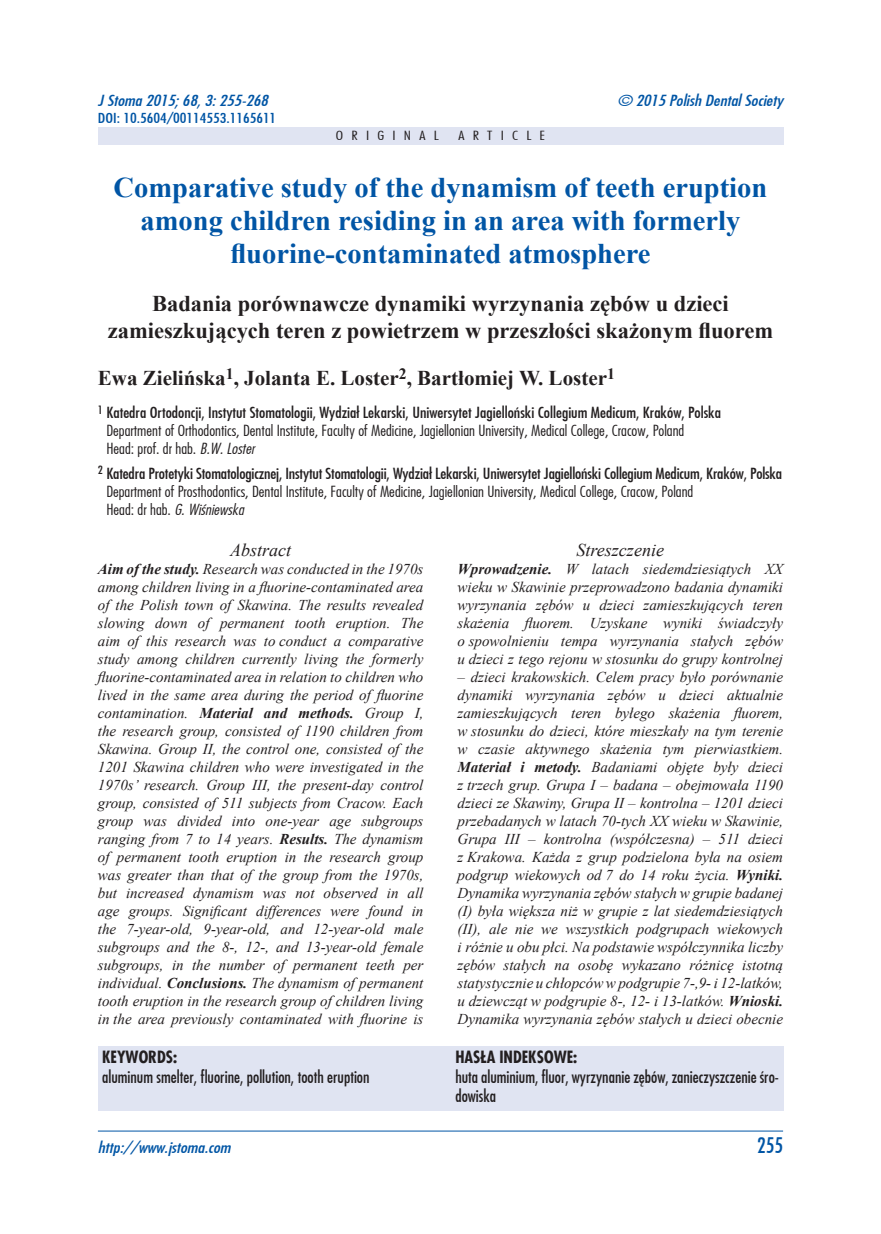
<style>
.page{position:relative;width:881px;height:1234px;background:#fff}
.page>*{position:absolute;margin:0;border:0;box-sizing:border-box;transform-origin:0 0}
.t1{font:700 28.5px/33px "Times New Roman";color:#0155a5;text-align:center}
.t2{font:700 22.5px/27px "Times New Roman";color:#231f20;text-align:center}
.t3{font:700 21px "Times New Roman";color:#231f20}
.t4{font:21px "Fujiyama";color:#0155a5}
.t5{font:italic 18px "Times New Roman";color:#231f20}
.t6{font:16.5px/19.5px "Fujiyama";color:#231f20}
.t7{font:700 16.5px "Fujiyama";color:#231f20}
.t8{font:italic 15px/18px "Times New Roman";color:#231f20;text-align:justify}
.t9{font:15px/18px "Fujiyama";letter-spacing:-.01em;color:#231f20;scale:1.1 1}
.t10{font:300 15px/18px "Fujiyama";color:#231f20;scale:1.1 1}
.t11{font:italic 15px "Fujiyama";color:#0155a5;scale:1.2 1}
.t12{font:13.5px "Fujiyama";color:#0155a5;scale:1.2 1}
.t13{font:300 12.3px "Fujiyama";letter-spacing:.5em;color:#231f20;scale:1.33 1}
.s1{font-weight:400}
.s2{font-style:italic}
.s3{font-weight:300}
.s4{font-weight:300;font-style:italic}
.s5{font-weight:700}
</style>
<div class="page">
<hr style="left:98px;top:1130px;width:684px;height:1px;background:#0155a5">
<div style="left:98px;top:127px;width:684px;height:17px;background:#e0e4f2"></div>
<div style="left:98px;top:1045px;width:684px;height:65px;background:#e0e4f2"></div>
<p class="t11" style="left:98px;top:91px;width:143px">J Stoma 2015; 68, 3: 255-268</p>
<p class="t11" style="left:617px;top:91px;width:139px">© 2015 Polish Dental Society</p>
<p class="t12" style="left:98px;top:109px;width:150px">DOI: 10.5604/00114553.1165611</p>
<p class="t13" style="left:336px;top:127px;width:79px">ORIGINAL</p>
<p class="t13" style="left:458px;top:127px;width:67px">ARTICLE</p>
<h1 class="t1" style="left:114px;top:170px;width:655px">Comparative study of the dynamism of teeth eruption among children residing in an area with formerly fluorine-contaminated atmosphere</h1>
<h2 class="t2" style="left:108px;top:290px;width:666px">Badania porównawcze dynamiki wyrzynania zębów u dzieci zamieszkujących teren z powietrzem w przeszłości skażonym fluorem</h2>
<h3 class="t3" style="left:98px;top:363px;width:518px">Ewa Zielińska<sup>1</sup>, Jolanta E. Loster<sup>2</sup>, Bartłomiej W. Loster<sup>1</sup></h3>
<p class="t10" style="left:106px;top:403px;width:560px;text-indent:-9px"><sup>1</sup> <span class="s1">Katedra Ortodoncji, Instytut Stomatologii, Wydział Lekarski, Uniwersytet Jagielloński Collegium Medicum, Kraków, Polska<br></span>Department of Orthodontics, Dental Institute, Faculty of Medicine, Jagiellonian University, Medical College, Cracow, Poland<br>Head: prof. dr hab. <span class="s2">B.W. Loster</span></p>
<p class="t9" style="left:106px;top:463px;width:615px;text-indent:-8px"><sup>2</sup> Katedra Protetyki Stomatologicznej, Instytut Stomatologii, Wydział Lekarski, Uniwersytet Jagielloński Collegium Medicum, Kraków, Polska<br><span class="s3">Department of Prosthodontics, Dental Institute, Faculty of Medicine, Jagiellonian University, Medical College, Cracow, Poland<br>Head: dr hab.</span> <span class="s4">G. Wiśniewska</span></p>
<p class="t5" style="left:230px;top:537px;width:63px">Abstract</p>
<p class="t8" style="left:98px;top:559px;width:327px"><span class="s5">Aim of the study.</span> Research was conducted in the 1970s among children living in a fluorine-contaminated area of the Polish town of Skawina. The results revealed slowing down of permanent tooth eruption. The aim of this research was to conduct a comparative study among children currently living the formerly fluorine-contaminated area in relation to children who lived in the same area during the period of fluorine contamination. <span class="s5">Material and methods.</span> Group I, the research group, consisted of 1190 children from Skawina. Group II, the control one, consisted of the 1201 Skawina children who were investigated in the 1970s’ research. Group III, the present-day control group, consisted of 511 subjects from Cracow. Each group was divided into one-year age subgroups ranging from 7 to 14 years. <span class="s5">Results.</span> The dynamism of permanent tooth eruption in the research group was greater than that of the group from the 1970s, but increased dynamism was not observed in all age groups. Significant differences were found in the 7-year-old, 9-year-old, and 12-year-old male subgroups and the 8-, 12-, and 13-year-old female subgroups, in the number of permanent teeth per individual. <span class="s5">Conclusions.</span> The dynamism of permanent tooth eruption in the research group of children living in the area previously contaminated with fluorine is</p>
<p class="t7" style="left:102px;top:1046px;width:76px">KEYWORDS:</p>
<p class="t6" style="left:102px;top:1065px;width:269px">aluminum smelter, fluorine, pollution, tooth eruption</p>
<p class="t5" style="left:576px;top:537px;width:89px">Streszczenie</p>
<p class="t8" style="left:457px;top:559px;width:327px"><span class="s5">Wprowadzenie.</span> W latach siedemdziesiątych XX wieku w Skawinie przeprowadzono badania dynamiki wyrzynania zębów u dzieci zamieszkujących teren skażenia fluorem. Uzyskane wyniki świadczyły o spowolnieniu tempa wyrzynania stałych zębów u dzieci z tego rejonu w stosunku do grupy kontrolnej</p>
<p class="t8" style="left:457px;top:667px;width:327px">– dzieci krakowskich. Celem pracy było porównanie dynamiki wyrzynania zębów u dzieci aktualnie zamieszkujących teren byłego skażenia fluorem, w stosunku do dzieci, które mieszkały na tym terenie w czasie aktywnego skażenia tym pierwiastkiem.<br><span class="s5">Materiał i metody.</span> Badaniami objęte były dzieci z trzech grup. Grupa I – badana – obejmowała 1190 dzieci ze Skawiny, Grupa II – kontrolna – 1201 dzieci przebadanych w latach 70-tych XX wieku w Skawinie, Grupa III – kontrolna (współczesna) – 511 dzieci z Krakowa. Każda z grup podzielona była na osiem podgrup wiekowych od 7 do 14 roku życia. <span class="s5">Wyniki.<br></span>Dynamika wyrzynania zębów stałych w grupie badanej (I) była większa niż w grupie z lat siedemdziesiątych (II), ale nie we wszystkich podgrupach wiekowych i różnie u obu płci. Na podstawie współczynnika liczby zębów stałych na osobę wykazano różnicę istotną statystycznie u chłopców w podgrupie 7-,9- i 12-latków, u dziewcząt w podgrupie 8-, 12- i 13-latków. <span class="s5">Wnioski.<br></span>Dynamika wyrzynania zębów stałych u dzieci obecnie</p>
<p class="t7" style="left:455px;top:1046px;width:123px">HASŁA INDEKSOWE:</p>
<p class="t6" style="left:455px;top:1065px;width:325px">huta aluminium, fluor, wyrzynanie zębów, zanieczyszczenie śro&shy;dowiska</p>
<p class="t11" style="left:98px;top:1136px;width:112px">http://www.jstoma.com</p>
<h3 class="t4" style="left:757px;top:1130px;width:27px">255</h3>
</div>
